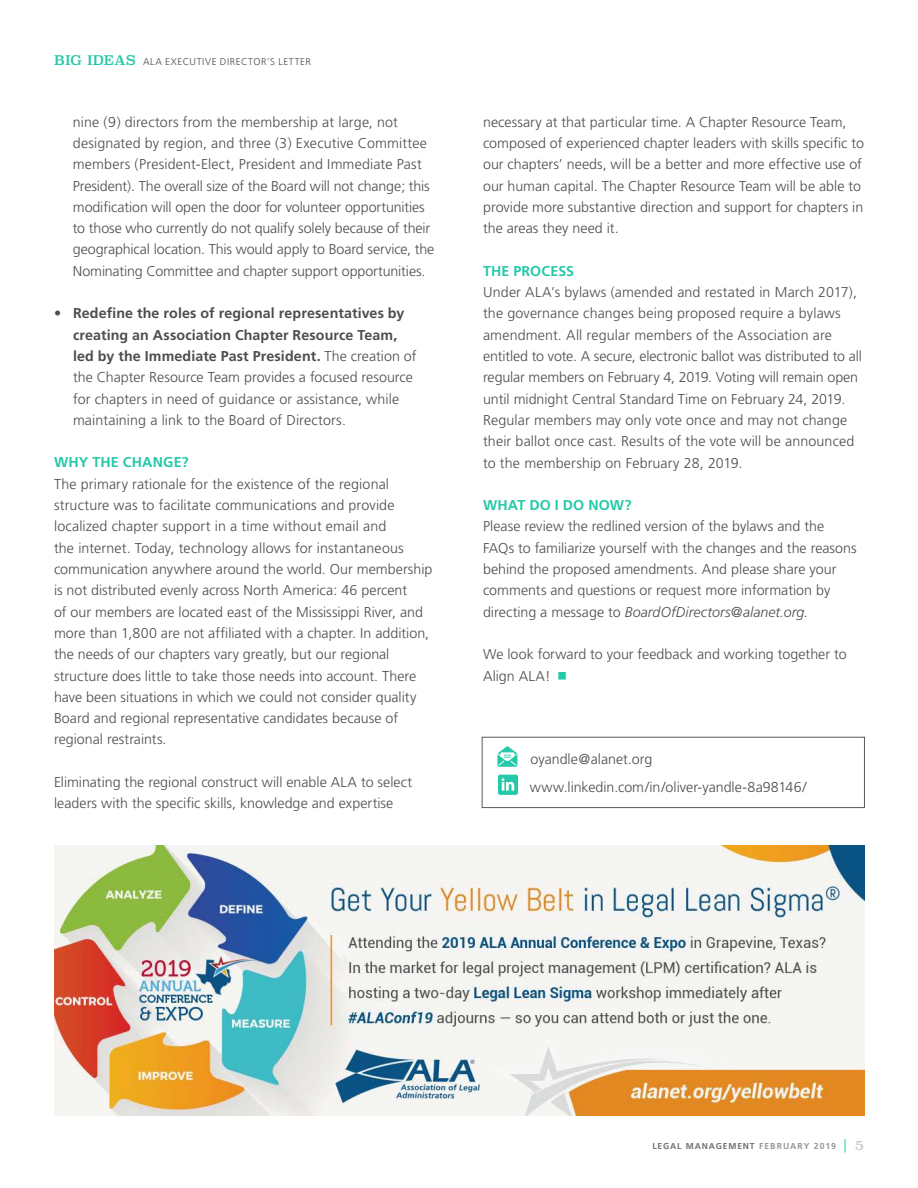
<style>
.page{position:relative;width:918px;height:1188px;background:#fff}
.page>*{position:absolute;margin:0;border:0;box-sizing:border-box;transform-origin:0 0}
.t1{font:300 14.25px/21.3px "Frutiger";color:#4d4d4f}
.t2{font:700 14.25px "Frutiger";letter-spacing:.01em;color:#24c9a9}
.t3{font:13.5px "Superclarendon Rg";color:#c9c9cb}
.t4{font:300 9.9px "Frutiger";letter-spacing:.06em;color:#4d4d4f}
.t5{font:700 8.55px "Frutiger";letter-spacing:.1em;color:#717073}
.s1{font-family:"Superclarendon Rg";font-weight:400;font-size:13.35px;color:#24c9a9}
.s2{font-weight:700}
.s3{font-style:italic}
.s4{font-size:8.7px;color:#939598}
</style>
<div class="page">
<svg style="left:845px;top:1139px;width:1px;height:14px"></svg>
<svg style="left:498px;top:775px;width:20px;height:20px"></svg>
<div style="left:482px;top:737px;width:383px;height:71px;border:1px solid #58595b"></div>
<svg style="left:497px;top:746px;width:20px;height:21px"></svg>
<img style="left:55px;top:845px;width:810px;height:271px">
<p class="t4" style="left:54px;top:56px;width:258px"><span class="s1">BIG IDEAS</span> ALA EXECUTIVE DIRECTOR’S LETTER</p>
<p class="t1" style="left:73px;top:111px;width:363px">nine (9) directors from the membership at large, not designated by region, and three (3) Executive Committee members (President-Elect, President and Immediate Past President). The overall size of the Board will not change; this modification will open the door for volunteer opportunities to those who currently do not qualify solely because of their geographical location. This would apply to Board service, the Nominating Committee and chapter support opportunities.</p>
<p class="t1" style="left:73px;top:303px;width:345px;text-indent:-19px">• <span class="s2">Redefine the roles of regional representatives by creating an Association Chapter Resource Team, led by the Immediate Past President.</span> The creation of the Chapter Resource Team provides a focused resource for chapters in need of guidance or assistance, while maintaining a link to the Board of Directors.</p>
<p class="t2" style="left:54px;top:454px;width:136px">WHY THE CHANGE?</p>
<p class="t1" style="left:54px;top:473px;width:380px">The primary rationale for the existence of the regional structure was to facilitate communications and provide localized chapter support in a time without email and<br>the internet. Today, technology allows for instantaneous communication anywhere around the world. Our membership is not distributed evenly across North America: 46 percent<br>of our members are located east of the Mississippi River, and more than 1,800 are not affiliated with a chapter. In addition, the needs of our chapters vary greatly, but our regional structure does little to take those needs into account. There have been situations in which we could not consider quality Board and regional representative candidates because of regional restraints.</p>
<p class="t1" style="left:54px;top:772px;width:360px">Eliminating the regional construct will enable ALA to select leaders with the specific skills, knowledge and expertise</p>
<p class="t1" style="left:483px;top:111px;width:383px">necessary at that particular time. A Chapter Resource Team, composed of experienced chapter leaders with skills specific to our chapters’ needs, will be a better and more effective use of our human capital. The Chapter Resource Team will be able to provide more substantive direction and support for chapters in the areas they need it.</p>
<p class="t2" style="left:483px;top:263px;width:93px">THE PROCESS</p>
<p class="t1" style="left:483px;top:282px;width:380px">Under ALA’s bylaws (amended and restated in March 2017), the governance changes being proposed require a bylaws amendment. All regular members of the Association are entitled to vote. A secure, electronic ballot was distributed to all regular members on February 4, 2019. Voting will remain open until midnight Central Standard Time on February 24, 2019.<br>Regular members may only vote once and may not change their ballot once cast. Results of the vote will be announced to the membership on February 28, 2019.</p>
<p class="t2" style="left:483px;top:497px;width:150px">WHAT DO I DO NOW?</p>
<p class="t1" style="left:483px;top:516px;width:375px">Please review the redlined version of the bylaws and the FAQs to familiarize yourself with the changes and the reasons behind the proposed amendments. And please share your comments and questions or request more information by directing a message to <span class="s3">BoardOfDirectors@alanet.org</span>.</p>
<p class="t1" style="left:483px;top:644px;width:365px">We look forward to your feedback and working together to<br>Align ALA!</p>
<p class="t1" style="left:530px;top:745px;width:278px;line-height:27.9px">oyandle@alanet.org www.linkedin.com/in/oliver-yandle-8a98146/</p>
<p class="t5" style="left:652px;top:1141px;width:185px">LEGAL MANAGEMENT <span class="s4">FEBRUARY 2019</span></p>
<p class="t3" style="left:855px;top:1137px;width:10px">5</p>
</div>
